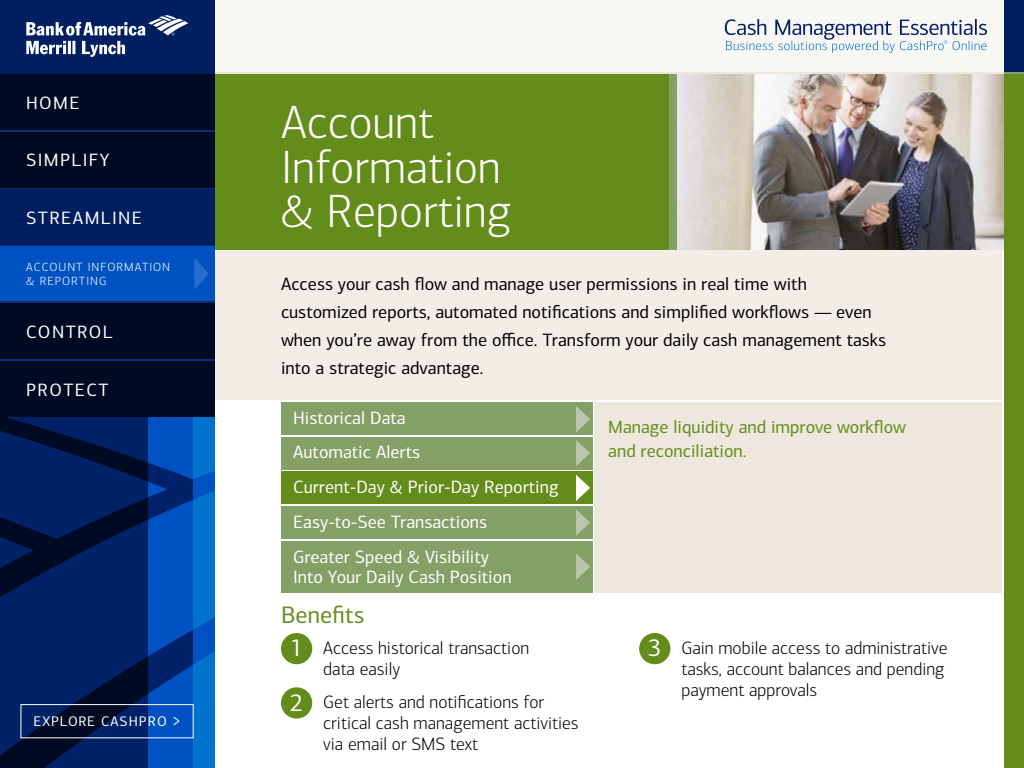
<style>
.page{position:relative;width:1024px;height:768px;background:#fff}
.page>*{position:absolute;margin:0;border:0;box-sizing:border-box;transform-origin:0 0}
.t1{font:300 47px/44.8px "Connections";color:#fff}
.t2{font:24px "Connections";color:#648c1a}
.t3{font:24px "Connections";color:#fff}
.t4{font:18px/28px "Connections";color:#000}
.t5{font:300 18px/21px "Connections";color:#000}
.t6{font:18px/34.8px "Connections";color:#fff}
.t7{font:18px "Connections";color:#648c1a}
.t8{font:18px "Connections";letter-spacing:.08em;color:#fff}
.t9{font:14px "Connections";letter-spacing:.08em;color:#fff}
.t10{font:300 12px/14px "Connections";letter-spacing:.08em;color:#fff}
.s1{font-size:20px}
</style>
<div class="page">
<div style="left:214px;top:0;width:810px;height:72px;background:#f9f7f4"></div>
<div style="left:1004px;top:0;width:20px;height:72px;background:#001e60"></div>
<svg style="left:725px;top:19px;width:262px;height:34px"></svg>
<div style="left:214px;top:250px;width:788px;height:150px;background:#f2eee7"></div>
<div style="left:1004px;top:74px;width:20px;height:694px;background:#648c1a"></div>
<div style="left:214px;top:74px;width:455px;height:176px;background:#648c1a"></div>
<div style="left:669px;top:74px;width:8px;height:176px;background:#85a066"></div>
<hr style="left:1004px;top:72px;width:20px;height:2px;background:#85a066">
<img style="left:677px;top:74px;width:327px;height:176px">
<hr style="left:214px;top:72px;width:790px;height:2px;background:#ede7dd">
<div style="left:281px;top:633px;width:31px;height:31px;background:#648c1a;border-radius:50%"></div>
<div style="left:639px;top:633px;width:31px;height:31px;background:#648c1a;border-radius:50%"></div>
<div style="left:281px;top:687px;width:31px;height:32px;background:#648c1a;border-radius:50%"></div>
<div style="left:594px;top:402px;width:408px;height:190px;background:#ede7dd"></div>
<div style="left:281px;top:472px;width:311px;height:32px;background:#648c1a"></div>
<svg style="left:576px;top:475px;width:14px;height:26px"></svg>
<div style="left:281px;top:437px;width:311px;height:33px;background:#85a066"></div>
<div style="left:281px;top:402px;width:311px;height:33px;background:#85a066"></div>
<div style="left:281px;top:506px;width:311px;height:33px;background:#85a066"></div>
<svg style="left:576px;top:440px;width:14px;height:26px"></svg>
<svg style="left:576px;top:406px;width:14px;height:26px"></svg>
<svg style="left:576px;top:509px;width:14px;height:27px"></svg>
<div style="left:281px;top:541px;width:311px;height:51px;background:#85a066"></div>
<svg style="left:576px;top:553px;width:14px;height:27px"></svg>
<div style="left:0;top:74px;width:214px;height:344px;background:#0e2c70"></div>
<svg style="left:0;top:417px;width:148px;height:351px;background:#011b58"></svg>
<svg style="left:148px;top:417px;width:66px;height:351px;background:#0054b9"></svg>
<div style="left:0;top:246px;width:214px;height:55px;background:#0052c2"></div>
<svg style="left:194px;top:258px;width:14px;height:32px"></svg>
<div style="left:0;top:189px;width:214px;height:56px;background:#001e60"></div>
<div style="left:0;top:74px;width:214px;height:56px;background:#000a23"></div>
<div style="left:0;top:132px;width:214px;height:55px;background:#000a23"></div>
<div style="left:0;top:303px;width:214px;height:56px;background:#000a23"></div>
<div style="left:0;top:361px;width:214px;height:56px;background:#000a23"></div>
<div style="left:21px;top:704px;width:172px;height:34px;border:1px solid #fff"></div>
<div style="left:0;top:0;width:214px;height:74px;background:#001e60"></div>
<svg style="left:26px;top:15px;width:162px;height:42px"></svg>
<p class="t6" style="left:26px;top:85px;width:55px">HOME</p>
<p class="t8" style="left:26px;top:150px;width:85px">SIMPLIFY</p>
<p class="t8" style="left:26px;top:207px;width:118px">STREAMLINE</p>
<p class="t10" style="left:26px;top:260px;width:145px">ACCOUNT INFORMATION &amp; REPORTING</p>
<p class="t8" style="left:26px;top:321px;width:88px">CONTROL</p>
<p class="t8" style="left:26px;top:379px;width:84px">PROTECT</p>
<p class="t9" style="left:33px;top:713px;width:148px">EXPLORE CASHPRO <span class="s1">&gt;</span></p>
<h1 class="t1" style="left:281px;top:100px;width:232px">Account<br>Information &amp; Reporting</h1>
<p class="t4" style="left:281px;top:269px;width:607px">Access your cash flow and manage user permissions in real time with customized reports, automated notifications and simplified workflows — even when you’re away from the office. Transform your daily cash management tasks into a strategic advantage.</p>
<p class="t6" style="left:293px;top:400px;width:114px">Historical Data</p>
<p class="t7" style="left:608px;top:416px;width:299px">Manage liquidity and improve workflow</p>
<p class="t6" style="left:293px;top:435px;width:129px">Automatic Alerts</p>
<p class="t7" style="left:608px;top:440px;width:140px">and reconciliation.</p>
<p class="t6" style="left:293px;top:470px;width:267px">Current-Day &amp; Prior-Day Reporting</p>
<p class="t6" style="left:293px;top:504px;width:197px">Easy-to-See Transactions<br>Greater Speed &amp; Visibility</p>
<p class="t6" style="left:293px;top:559px;width:220px">Into Your Daily Cash Position</p>
<h2 class="t2" style="left:281px;top:601px;width:85px">Benefits</h2>
<h2 class="t3" style="left:290px;top:634px;width:15px">1</h2>
<h2 class="t3" style="left:648px;top:634px;width:15px">3</h2>
<h2 class="t3" style="left:290px;top:688px;width:15px">2</h2>
<p class="t5" style="left:323px;top:637px;width:207px">Access historical transaction data easily</p>
<p class="t5" style="left:681px;top:637px;width:267px">Gain mobile access to administrative tasks, account balances and pending payment approvals</p>
<p class="t5" style="left:323px;top:692px;width:257px">Get alerts and notifications for critical cash management activities via email or SMS text</p>
</div>
